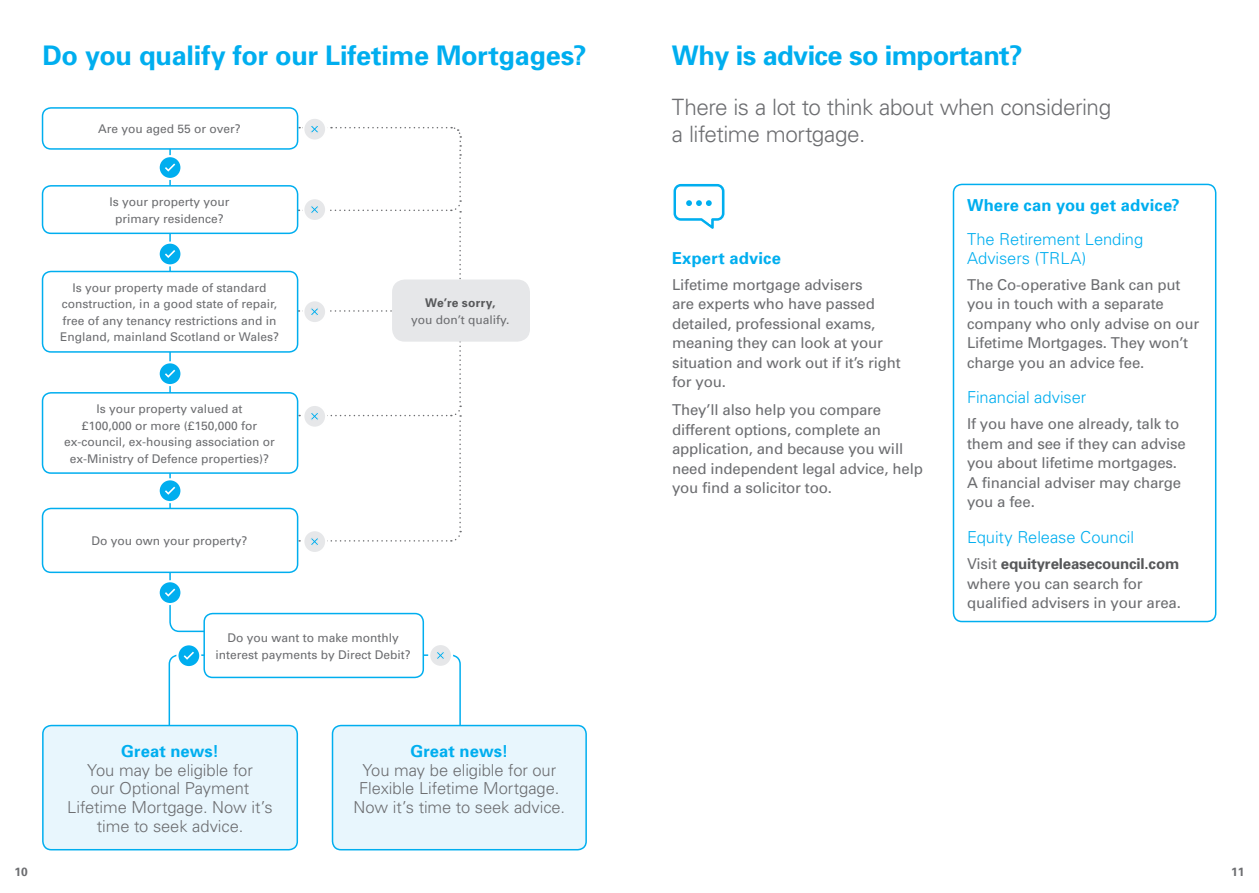
<style>
.page{position:relative;width:1259px;height:893px;background:#fff}
.page>*{position:absolute;margin:0;border:0;box-sizing:border-box;transform-origin:0 0}
.Subhead_1_-_2017{font:700 27px "Univers";letter-spacing:-.01em;color:#00aeef}
.Heading_-_2017{font:700 27px "Univers";letter-spacing:-.02em;color:#00aeef}
.Intro{font:300 22.5px/27px "Univers";letter-spacing:-.02em;color:#6c6d70}
.Subhead_2_-_2017{font:300 16.5px/18.8px "Univers";letter-spacing:-.005em;color:#6c6d70;text-align:center}
.Subhead_2_-_2017-2{font:300 16.5px/18.8px "Univers";letter-spacing:-.005em;color:#00aeef}
.Subhead_2_-_2017-3{font:700 16.5px "Univers";letter-spacing:.01em;color:#00aeef}
.Body_-_2017{font:15px/19.5px "Univers";letter-spacing:-.01em;color:#6c6d70}
.Small_body{font:12px/16.5px "Univers";color:#6c6d70;text-align:center}
.Subhead_2_-_2017-4{font:700 12px "Univers";letter-spacing:.02em;color:#57585a}
.t1{font:700 12px "Univers";color:#6c6d70}
.s1{font-weight:700;color:#00aeef}
.s2{font-weight:700;color:#57585a}
</style>
<div class="page">
<svg style="left:673px;top:183px;width:52px;height:46px"></svg>
<div style="left:952px;top:184px;width:264px;height:438px;border:2px solid #00aeef;border-radius:9px"></div>
<div style="left:42px;top:508px;width:256px;height:65px;border:2px solid #00aeef;border-radius:9px"></div>
<div style="left:42px;top:392px;width:256px;height:82px;border:2px solid #00aeef;border-radius:9px"></div>
<div style="left:42px;top:107px;width:256px;height:43px;border:2px solid #00aeef;border-radius:9px"></div>
<div style="left:42px;top:185px;width:256px;height:49px;border:2px solid #00aeef;border-radius:9px"></div>
<div style="left:42px;top:271px;width:256px;height:82px;border:2px solid #00aeef;border-radius:9px"></div>
<div style="left:303px;top:118px;width:23px;height:23px;background:#e6e7e9;border-radius:50%"></div>
<div style="left:302px;top:117px;width:25px;height:25px;border:2px solid #fff;border-radius:50%"></div>
<svg style="left:303px;top:530px;width:23px;height:23px"></svg>
<svg style="left:298px;top:125px;width:164px;height:421px"></svg>
<div style="left:302px;top:529px;width:25px;height:25px;border:2px solid #fff;border-radius:50%"></div>
<svg style="left:159px;top:156px;width:22px;height:23px"></svg>
<div style="left:158px;top:155px;width:24px;height:25px;border:2px solid #fff;border-radius:50%"></div>
<svg style="left:159px;top:479px;width:22px;height:23px"></svg>
<div style="left:158px;top:478px;width:24px;height:25px;border:2px solid #fff;border-radius:50%"></div>
<svg style="left:159px;top:362px;width:22px;height:23px"></svg>
<div style="left:158px;top:361px;width:24px;height:25px;border:2px solid #fff;border-radius:50%"></div>
<svg style="left:159px;top:243px;width:22px;height:22px"></svg>
<div style="left:158px;top:242px;width:24px;height:24px;border:2px solid #fff;border-radius:50%"></div>
<svg style="left:159px;top:581px;width:22px;height:23px"></svg>
<div style="left:158px;top:580px;width:24px;height:25px;border:2px solid #fff;border-radius:50%"></div>
<svg style="left:165px;top:147px;width:44px;height:486px"></svg>
<div style="left:43px;top:725px;width:254px;height:125px;background:#e8f6fd;border-radius:9px"></div>
<div style="left:42px;top:725px;width:256px;height:125px;border:2px solid #00aeef;border-radius:9px"></div>
<div style="left:332px;top:725px;width:254px;height:125px;background:#e8f6fd;border-radius:9px"></div>
<div style="left:332px;top:725px;width:255px;height:125px;border:2px solid #00aeef;border-radius:9px"></div>
<div style="left:392px;top:279px;width:138px;height:63px;background:#e6e7e9;border-radius:13px"></div>
<svg style="left:177px;top:644px;width:23px;height:23px"></svg>
<div style="left:176px;top:643px;width:25px;height:25px;border:2px solid #fff;border-radius:50%"></div>
<svg style="left:168px;top:652px;width:41px;height:74px"></svg>
<svg style="left:429px;top:644px;width:23px;height:23px"></svg>
<svg style="left:420px;top:651px;width:41px;height:75px"></svg>
<div style="left:428px;top:643px;width:25px;height:25px;border:2px solid #fff;border-radius:50%"></div>
<div style="left:204px;top:614px;width:219px;height:63px;background:#fff;border-radius:9px"></div>
<div style="left:203px;top:613px;width:221px;height:65px;border:2px solid #00aeef;border-radius:9px"></div>
<p class="Subhead_1_-_2017" style="left:43px;top:38px;width:545px">Do you qualify for our Lifetime Mortgages?</p>
<p class="Heading_-_2017" style="left:672px;top:38px;width:352px">Why is advice so important?</p>
<p class="Intro" style="left:672px;top:93px;width:441px">There is a lot to think about when considering a lifetime mortgage.</p>
<p class="Small_body" style="left:98px;top:121px;width:144px">Are you aged 55 or over?</p>
<p class="Small_body" style="left:110px;top:193px;width:122px">Is your property your primary residence?</p>
<p class="Small_body" style="left:60px;top:279px;width:220px">Is your property made of standard construction, in a good state of repair, free of any tenancy restrictions and in England, mainland Scotland or Wales?</p>
<p class="Small_body" style="left:64px;top:400px;width:212px">Is your property valued at<br>£100,000 or more (£150,000 for ex-council, ex-housing association or ex-Ministry of Defence properties)?</p>
<p class="Small_body" style="left:92px;top:532px;width:158px">Do you own your property?</p>
<p class="Subhead_2_-_2017-4" style="left:425px;top:295px;width:72px">We’re sorry,</p>
<p class="Small_body" style="left:411px;top:311px;width:100px">you don’t qualify.</p>
<p class="Small_body" style="left:215px;top:629px;width:197px">Do you want to make monthly interest payments by Direct Debit?</p>
<p class="Subhead_2_-_2017" style="left:67px;top:741px;width:207px"><span class="s1">Great news!<br></span>You may be eligible for<br>our Optional Payment<br>Lifetime Mortgage. Now it’s time to seek advice.</p>
<p class="Subhead_2_-_2017" style="left:353px;top:741px;width:213px"><span class="s1">Great news!<br></span>You may be eligible for our<br>Flexible Lifetime Mortgage.<br>Now it’s time to seek advice.</p>
<p class="Subhead_2_-_2017-3" style="left:672px;top:247px;width:110px">Expert advice</p>
<p class="Body_-_2017" style="left:672px;top:275px;width:230px">Lifetime mortgage advisers<br>are experts who have passed detailed, professional exams, meaning they can look at your situation and work out if it’s right for you.</p>
<p class="Body_-_2017" style="left:672px;top:400px;width:252px">They’ll also help you compare different options, complete an application, and because you will need independent legal advice, help you find a solicitor too.</p>
<p class="Subhead_2_-_2017-3" style="left:967px;top:195px;width:214px">Where can you get advice?</p>
<p class="Subhead_2_-_2017-2" style="left:967px;top:229px;width:178px">The Retirement Lending<br>Advisers (TRLA)</p>
<p class="Body_-_2017" style="left:967px;top:274px;width:234px">The Co-operative Bank can put you in touch with a separate company who only advise on our<br>Lifetime Mortgages. They won’t charge you an advice fee.</p>
<p class="Subhead_2_-_2017-2" style="left:967px;top:388px;width:121px">Financial adviser</p>
<p class="Body_-_2017" style="left:967px;top:414px;width:220px">If you have one already, talk to them and see if they can advise you about lifetime mortgages.<br>A financial adviser may charge you a fee.</p>
<p class="Subhead_2_-_2017-2" style="left:967px;top:527px;width:169px">Equity Release Council</p>
<p class="Body_-_2017" style="left:967px;top:554px;width:215px">Visit <span class="s2">equityreleasecouncil.com </span>where you can search for qualified advisers in your area.</p>
<p class="t1" style="left:15px;top:864px;width:15px">10</p>
<p class="t1" style="left:1231px;top:864px;width:15px">11</p>
</div>
